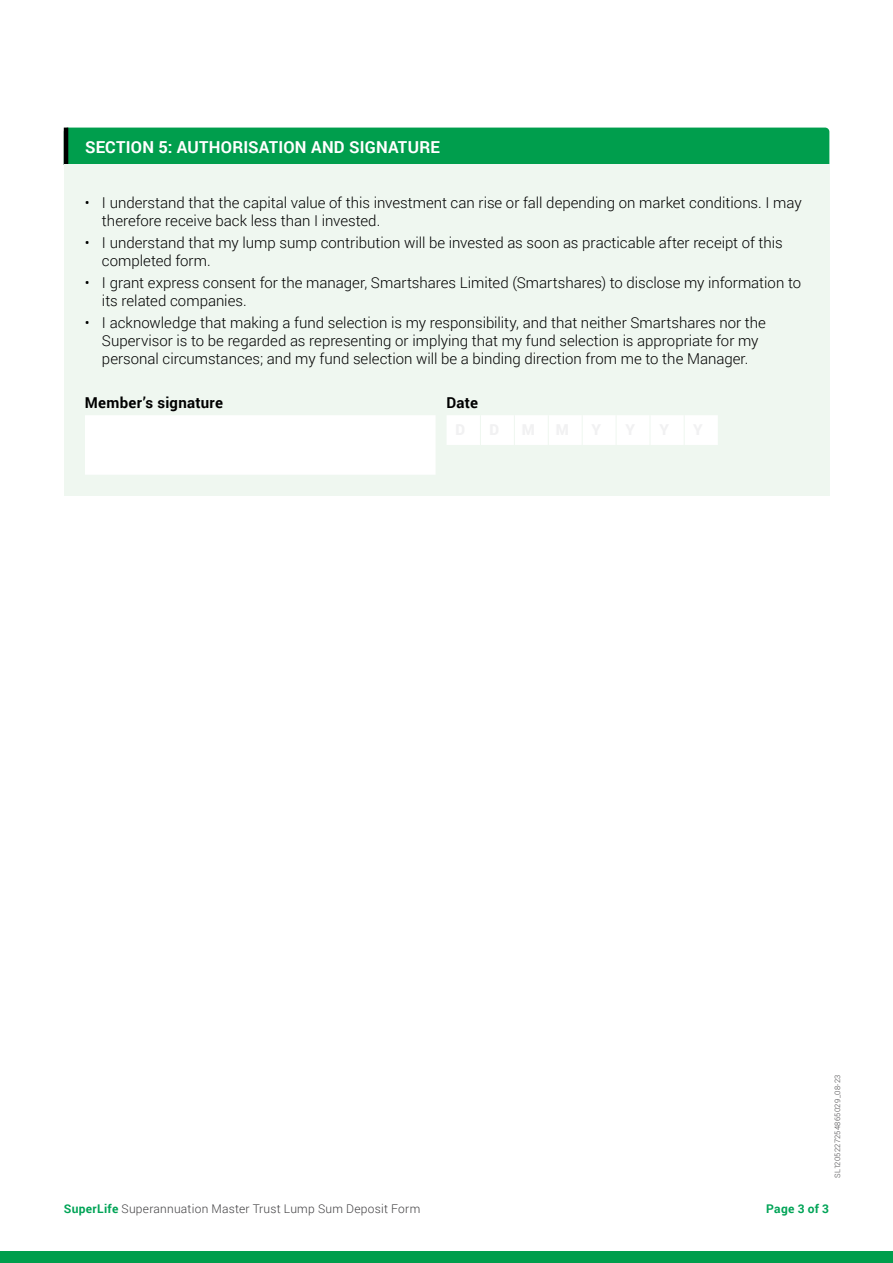
<style>
.page{position:relative;width:893px;height:1263px;background:#fff}
.page>*{position:absolute;margin:0;border:0;box-sizing:border-box;transform-origin:0 0}
.t1{font:700 16.5px "Roboto";letter-spacing:.015em;color:#fff}
.t2{font:300 15px/18px "Roboto";color:#000}
.t3{font:700 15px "Roboto";letter-spacing:.02em;color:#000}
.t4{font:300 12px "Roboto";letter-spacing:.02em;color:#414042}
.t5{font:700 12px "Roboto";letter-spacing:.025em;color:#00a457}
.t6{font:300 7.5px "Roboto";letter-spacing:.035em;color:#414042}
.s1{font-weight:700;color:#00a457}
</style>
<div class="page">
<div style="left:0;top:1251px;width:893px;height:12px;background:#009e4d"></div>
<div style="left:68px;top:128px;width:761px;height:37px;background:#009e4d"></div>
<hr style="left:64px;top:128px;width:4px;height:37px;background:#000">
<div style="left:64px;top:165px;width:765px;height:331px;background:#eff7f0"></div>
<svg style="left:85px;top:415px;width:633px;height:60px"></svg>
<hr style="left:480px;top:415px;width:1px;height:30px;background:#eff7f0">
<hr style="left:514px;top:415px;width:1px;height:30px;background:#eff7f0">
<hr style="left:548px;top:415px;width:1px;height:30px;background:#eff7f0">
<hr style="left:582px;top:415px;width:1px;height:30px;background:#eff7f0">
<hr style="left:616px;top:415px;width:1px;height:30px;background:#eff7f0">
<hr style="left:650px;top:415px;width:1px;height:30px;background:#eff7f0">
<hr style="left:684px;top:415px;width:1px;height:30px;background:#eff7f0">
<p class="t1" style="left:85px;top:136px;width:356px">SECTION 5: AUTHORISATION AND SIGNATURE</p>
<p class="t2" style="left:102px;top:193px;width:701px;text-indent:-17px">• I understand that the capital value of this investment can rise or fall depending on market conditions. I may therefore receive back less than I invested.</p>
<p class="t2" style="left:102px;top:233px;width:682px;text-indent:-17px">• I understand that my lump sump contribution will be invested as soon as practicable after receipt of this completed form.</p>
<p class="t2" style="left:102px;top:273px;width:701px;text-indent:-17px">• I grant express consent for the manager, Smartshares Limited (Smartshares) to disclose my information to its related companies.</p>
<p class="t2" style="left:102px;top:314px;width:665px;text-indent:-17px">• I acknowledge that making a fund selection is my responsibility, and that neither Smartshares nor the<br>Supervisor is to be regarded as representing or implying that my fund selection is appropriate for my personal circumstances; and my fund selection will be a binding direction from me to the Manager.</p>
<p class="t3" style="left:85px;top:392px;width:140px">Member’s signature</p>
<p class="t3" style="left:447px;top:392px;width:33px">Date</p>
<p class="t6" style="left:832px;top:1178px;width:105px;rotate:-90deg">SL1205227254865029_08-23</p>
<p class="t4" style="left:64px;top:1200px;width:358px"><span class="s1">SuperLife</span> Superannuation Master Trust Lump Sum Deposit Form</p>
<p class="t5" style="left:766px;top:1200px;width:64px">Page 3 of 3</p>
</div>
